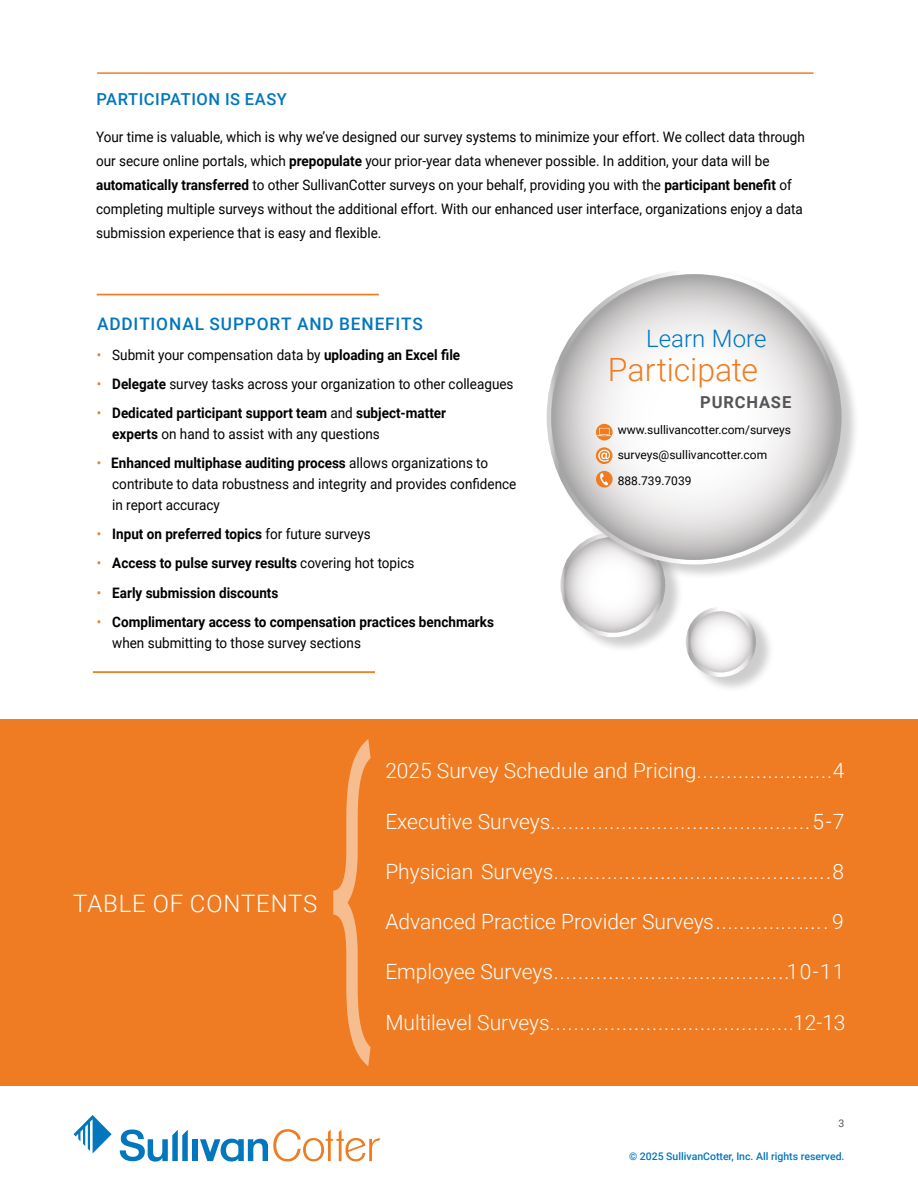
<style>
.page{position:relative;width:918px;height:1188px;background:#fff}
.page>*{position:absolute;margin:0;border:0;box-sizing:border-box;transform-origin:0 0}
.t1{font:341.4px "Roboto";color:#fff;scale:.37 1}
.t2{font:300 32.1px "Roboto";letter-spacing:-.005em;color:#ef7c22}
.t3{font:300 24px "Roboto";letter-spacing:.035em;color:#fff}
.t4{font:300 24px "Roboto";color:#0076be}
.t5{font:300 21px "Roboto";color:#fff}
.t6{font:500 17.25px "Roboto";letter-spacing:.05em;color:#0076be}
.t7{font:500 16.5px "Roboto";letter-spacing:.035em;color:#0076be}
.t8{font:700 16.5px "Roboto";letter-spacing:.055em;color:#555559}
.t9{font:14.4px/24px "Roboto";color:#000;scale:.93 1}
.t10{font:700 14.4px/20.7px "Roboto";color:#000;scale:.93 1}
.t11{font:12px/25.5px "Roboto";color:#000}
.t12{font:500 10.5px "Roboto";color:#0076be}
.t13{font:10.5px "Roboto";color:#555559}
.s1{font-weight:700}
.s2{color:#ef7c22}
.s3{font-weight:400;color:#ef7c22}
.s4{font-weight:400}
</style>
<div class="page">
<svg style="left:73px;top:1115px;width:39px;height:38px"></svg>
<div style="left:192px;top:1139px;width:6px;height:22px;background:#0377bd"></div>
<svg style="left:120px;top:1129px;width:68px;height:33px"></svg>
<svg style="left:200px;top:1129px;width:181px;height:33px"></svg>
<hr style="left:97px;top:72px;width:717px;height:2px;background:#ef7c22">
<div style="left:564px;top:532px;width:120px;height:121px;background:#000;opacity:.2"></div>
<svg style="left:563px;top:535px;width:100px;height:100px"></svg>
<div style="left:561px;top:532px;width:104px;height:105px;border:4px solid #fff;border-radius:50%"></div>
<div style="left:689px;top:607px;width:86px;height:86px;background:#000;opacity:.2"></div>
<svg style="left:688px;top:609px;width:66px;height:66px"></svg>
<div style="left:686px;top:607px;width:70px;height:70px;border:4px solid #fff;border-radius:50%"></div>
<div style="left:550px;top:269px;width:311px;height:311px;background:#000;opacity:.2"></div>
<svg style="left:549px;top:272px;width:290px;height:290px"></svg>
<svg style="left:596px;top:447px;width:17px;height:17px"></svg>
<svg style="left:598px;top:450px;width:12px;height:12px"></svg>
<svg style="left:596px;top:471px;width:17px;height:17px"></svg>
<svg style="left:596px;top:424px;width:17px;height:16px"></svg>
<svg style="left:600px;top:473px;width:8px;height:12px"></svg>
<svg style="left:598px;top:428px;width:13px;height:8px"></svg>
<div style="left:0;top:719px;width:918px;height:367px;background:#ef7c22"></div>
<hr style="left:93px;top:671px;width:282px;height:2px;background:#ef7c22">
<hr style="left:97px;top:294px;width:282px;height:1px;background:#ef7c22">
<p class="t7" style="left:96px;top:87px;width:192px">PARTICIPATION IS EASY</p>
<p class="t9" style="left:96px;top:125px;width:764px">Your time is valuable, which is why we’ve designed our survey systems to minimize your effort. We collect data through our secure online portals, which <span class="s1">prepopulate</span> your prior-year data whenever possible. In addition, your data will be <span class="s1">automatically transferred</span> to other SullivanCotter surveys on your behalf, providing you with the <span class="s1">participant benefit</span> of completing multiple surveys without the additional effort. With our enhanced user interface, organizations enjoy a data submission experience that is easy and flexible.</p>
<p class="t6" style="left:97px;top:312px;width:327px">ADDITIONAL SUPPORT AND BENEFITS</p>
<p class="t9" style="left:97px;top:342px;width:392px"><span class="s2">•</span> Submit your compensation data by <span class="s1">uploading an Excel file</span></p>
<p class="t9" style="left:97px;top:371px;width:450px"><span class="s2">•</span> <span class="s1">Delegate</span> survey tasks across your organization to other colleagues</p>
<p class="t10" style="left:112px;top:402px;width:361px;text-indent:-16px"><span class="s3">•</span> Dedicated participant support team <span class="s4">and</span> subject-matter experts <span class="s4">on hand to assist with any questions</span></p>
<p class="t9" style="left:112px;top:452px;width:436px;line-height:20.7px;text-indent:-16px"><span class="s2">•</span> <span class="s1">Enhanced multiphase auditing process</span> allows organizations to contribute to data robustness and integrity and provides confidence in report accuracy</p>
<p class="t10" style="left:97px;top:523px;width:296px"><span class="s3">•</span> Input on preferred topics <span class="s4">for future surveys</span></p>
<p class="t10" style="left:97px;top:552px;width:343px"><span class="s3">•</span> Access to pulse survey results <span class="s4">covering hot topics</span></p>
<p class="t10" style="left:97px;top:582px;width:197px"><span class="s3">•</span> Early submission discounts</p>
<p class="t10" style="left:112px;top:611px;width:412px;text-indent:-16px"><span class="s3">•</span> Complimentary access to compensation practices benchmarks <span class="s4">when submitting to those survey sections</span></p>
<h3 class="t4" style="left:646px;top:321px;width:122px">Learn More</h3>
<h2 class="t2" style="left:608px;top:347px;width:152px">Participate</h2>
<p class="t8" style="left:700px;top:391px;width:93px">PURCHASE</p>
<p class="t11" style="left:618px;top:416px;width:175px">www.sullivancotter.com/surveys surveys@sullivancotter.com<br>888.739.7039</p>
<h3 class="t3" style="left:73px;top:886px;width:246px">TABLE OF CONTENTS</h3>
<h1 class="t1" style="left:329px;top:645px;width:117px">{</h1>
<h3 class="t5" style="left:385px;top:756px;width:461px">2025 Survey Schedule and Pricing.......................4</h3>
<h3 class="t5" style="left:385px;top:807px;width:461px">Executive Surveys............................................5-7</h3>
<h3 class="t5" style="left:385px;top:857px;width:460px">Physician Surveys...............................................8</h3>
<h3 class="t5" style="left:385px;top:907px;width:460px">Advanced Practice Provider Surveys................... 9</h3>
<h3 class="t5" style="left:385px;top:957px;width:461px">Employee Surveys.......................................10-11</h3>
<h3 class="t5" style="left:385px;top:1008px;width:462px">Multilevel Surveys.........................................12-13</h3>
<p class="t13" style="left:839px;top:1115px;width:7px">3</p>
<p class="t12" style="left:629px;top:1149px;width:217px">© 2025 SullivanCotter, Inc. All rights reserved.</p>
<p class="t12" style="left:658px;top:1149px;width:7px">3</p>
</div>
